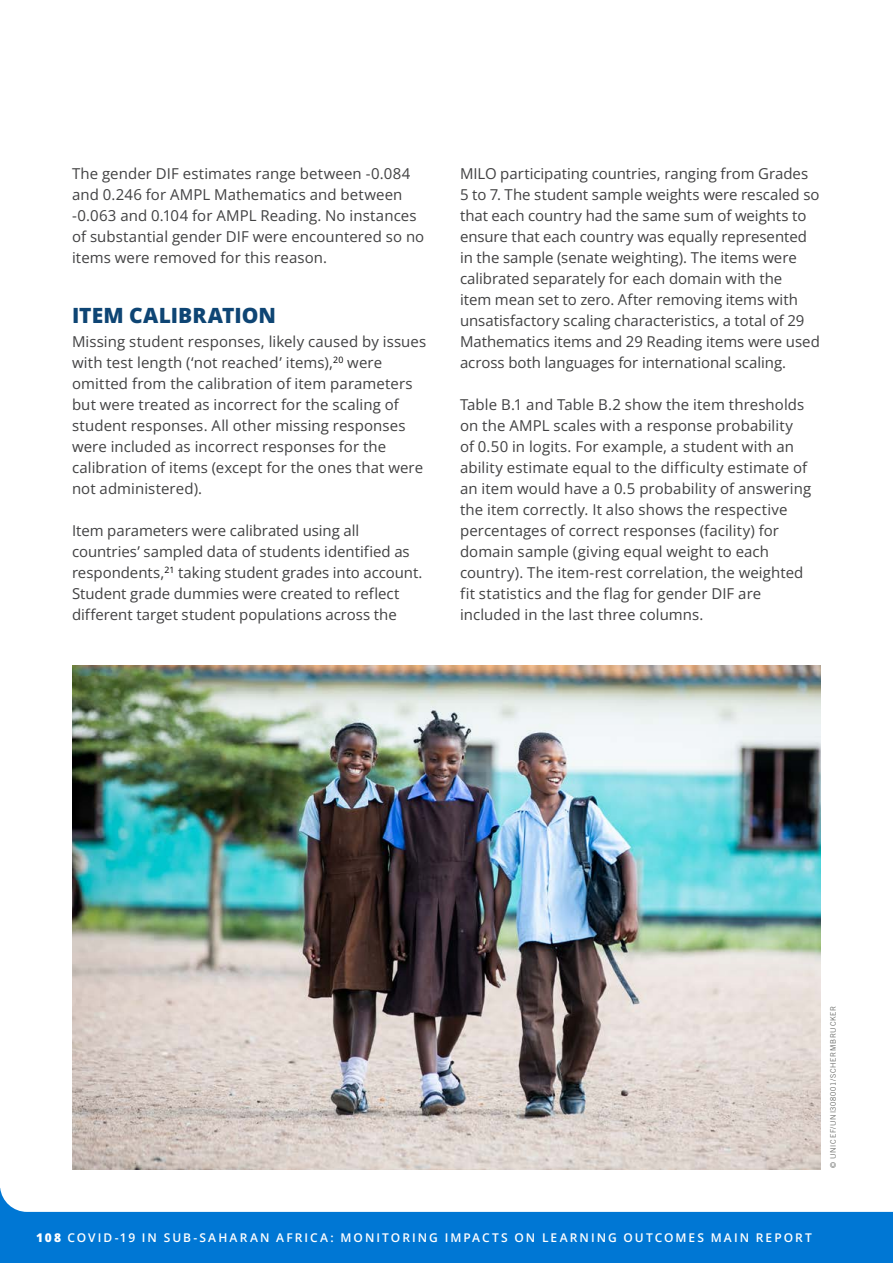
<style>
.page{position:relative;width:893px;height:1263px;background:#fff}
.page>*{position:absolute;margin:0;border:0;box-sizing:border-box;transform-origin:0 0}
.t1{font:800 21px "Open Sans";letter-spacing:.005em;color:#0e4574}
.t2{font:15px/21px "Open Sans";letter-spacing:.005em;color:#414142}
.t3{font:600 12px "Open Sans";letter-spacing:.17em;color:#fff}
.t4{font:300 7.5px "Trade Gothic LT Std";letter-spacing:.1em;color:#545553}
.s1{font-weight:800}
</style>
<div class="page">
<img style="left:72px;top:666px;width:749px;height:504px">
<svg style="left:0;top:1188px;width:893px;height:75px;fill:#0077d4"></svg>
<p class="t2" style="left:72px;top:162px;width:354px">The gender DIF estimates range between -0.084 and 0.246 for AMPL Mathematics and between -0.063 and 0.104 for AMPL Reading. No instances of substantial gender DIF were encountered so no items were removed for this reason.</p>
<h1 class="t1" style="left:72px;top:300px;width:206px">ITEM CALIBRATION</h1>
<p class="t2" style="left:72px;top:330px;width:356px">Missing student responses, likely caused by issues with test length (‘not reached’ items),<sup>20</sup> were omitted from the calibration of item parameters but were treated as incorrect for the scaling of student responses. All other missing responses were included as incorrect responses for the calibration of items (except for the ones that were not administered).</p>
<p class="t2" style="left:72px;top:519px;width:352px">Item parameters were calibrated using all countries’ sampled data of students identified as respondents,<sup>21</sup> taking student grades into account.<br>Student grade dummies were created to reflect different target student populations across the</p>
<p class="t2" style="left:460px;top:162px;width:361px">MILO participating countries, ranging from Grades 5 to 7. The student sample weights were rescaled so that each country had the same sum of weights to ensure that each country was equally represented in the sample (senate weighting). The items were calibrated separately for each domain with the<br>item mean set to zero. After removing items with unsatisfactory scaling characteristics, a total of 29<br>Mathematics items and 29 Reading items were used across both languages for international scaling.</p>
<p class="t2" style="left:460px;top:393px;width:353px">Table B.1 and Table B.2 show the item thresholds on the AMPL scales with a response probability<br>of 0.50 in logits. For example, a student with an ability estimate equal to the difficulty estimate of an item would have a 0.5 probability of answering the item correctly. It also shows the respective percentages of correct responses (facility) for domain sample (giving equal weight to each country). The item-rest correlation, the weighted fit statistics and the flag for gender DIF are included in the last three columns.</p>
<p class="t4" style="left:829px;top:1168px;width:164px;rotate:-90deg">© UNICEF/UNI308001/SCHERMBRUCKER</p>
<p class="t3" style="left:36px;top:1230px;width:777px"><span class="s1">108</span> COVID-19 IN SUB-SAHARAN AFRICA: MONITORING IMPACTS ON LEARNING OUTCOMES MAIN REPORT</p>
</div>
